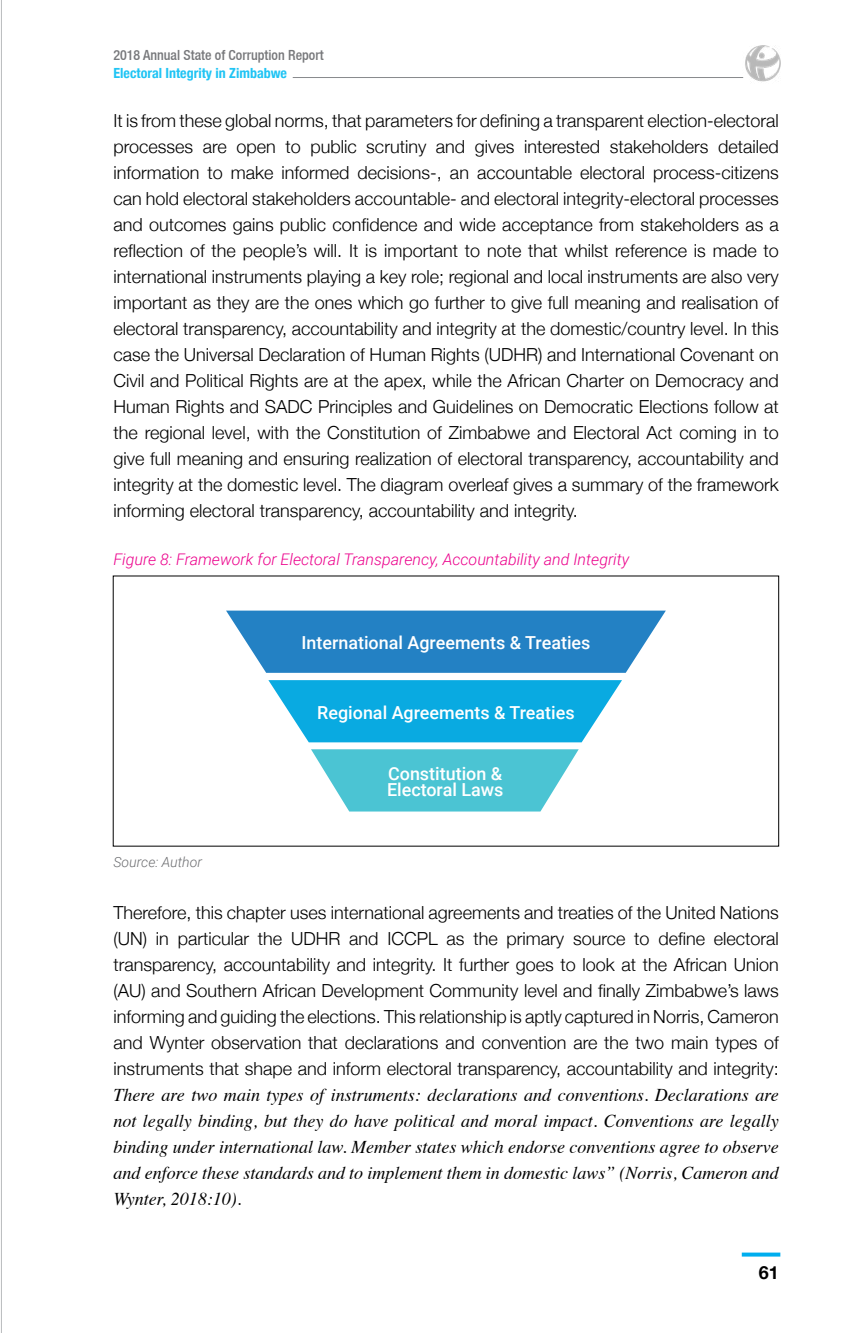
<style>
.page{position:relative;width:851px;height:1333px;background:#fff}
.page>*{position:absolute;margin:0;border:0;box-sizing:border-box;transform-origin:0 0}
.t1{font:300 18px/26px "Helvetica Neue";color:#000;text-align:justify}
.t2{font:italic 18px/26px "Times";color:#000;text-align:justify}
.t3{font:500 18px/15.2px "Roboto";color:#fff}
.t4{font:700 18px "Helvetica Neue";color:#000}
.t5{font:italic 300 16px "Roboto";color:#ec008c}
.t6{font:500 condensed 14px "Helvetica Neue";color:#77787b}
.t7{font:700 condensed 14px "Helvetica Neue";color:#20c4f4}
.t8{font:italic 300 14px "Roboto";color:#6d6e71}
</style>
<div class="page">
<hr style="left:293px;top:77px;width:450px;height:1px;background:#888a8d">
<svg style="left:741px;top:1252px;width:39px;height:4px"></svg>
<hr style="left:1px;top:0;width:1px;height:1332px;background:#b8babc">
<img style="left:743px;top:45px;width:38px;height:37px">
<svg style="left:226px;top:610px;width:439px;height:62px;background:#388dc9"></svg>
<svg style="left:268px;top:680px;width:354px;height:62px;background:#25b3e4"></svg>
<svg style="left:311px;top:749px;width:267px;height:62px;background:#64ccd9"></svg>
<p class="t6" style="left:113px;top:47px;width:212px">2018 Annual State of Corruption Report</p>
<p class="t7" style="left:113px;top:61px;width:175px">Electoral Integrity in Zimbabwe</p>
<p class="t1" style="left:113px;top:106px;width:667px">It is from these global norms, that parameters for defining a transparent election-electoral processes are open to public scrutiny and gives interested stakeholders detailed information to make informed decisions-, an accountable electoral process-citizens can hold electoral stakeholders accountable- and electoral integrity-electoral processes and outcomes gains public confidence and wide acceptance from stakeholders as a reflection of the people’s will. It is important to note that whilst reference is made to international instruments playing a key role; regional and local instruments are also very important as they are the ones which go further to give full meaning and realisation of electoral transparency, accountability and integrity at the domestic/country level. In this case the Universal Declaration of Human Rights (UDHR) and International Covenant on Civil and Political Rights are at the apex, while the African Charter on Democracy and Human Rights and SADC Principles and Guidelines on Democratic Elections follow at the regional level, with the Constitution of Zimbabwe and Electoral Act coming in to give full meaning and ensuring realization of electoral transparency, accountability and integrity at the domestic level. The diagram overleaf gives a summary of the framework informing electoral transparency, accountability and integrity.</p>
<p class="t5" style="left:113px;top:548px;width:517px">Figure 8: Framework for Electoral Transparency, Accountability and Integrity</p>
<p class="t3" style="left:301px;top:634px;width:290px">International Agreements &amp; Treaties</p>
<p class="t3" style="left:317px;top:704px;width:259px">Regional Agreements &amp; Treaties</p>
<p class="t3" style="left:387px;top:765px;width:118px">Constitution &amp;<br>Electoral Laws</p>
<p class="t8" style="left:113px;top:852px;width:90px">Source: Author</p>
<p class="t1" style="left:113px;top:898px;width:667px">Therefore, this chapter uses international agreements and treaties of the United Nations (UN) in particular the UDHR and ICCPL as the primary source to define electoral transparency, accountability and integrity. It further goes to look at the African Union (AU) and Southern African Development Community level and finally Zimbabwe’s laws informing and guiding the elections. This relationship is aptly captured in Norris, Cameron and Wynter observation that declarations and convention are the two main types of instruments that shape and inform electoral transparency, accountability and integrity:</p>
<p class="t2" style="left:113px;top:1080px;width:667px">There are two main types of instruments: declarations and conventions. Declarations are not legally binding, but they do have political and moral impact. Conventions are legally binding under international law. Member states which endorse conventions agree to observe and enforce these standards and to implement them in domestic laws” (Norris, Cameron and Wynter, 2018:10).</p>
<p class="t4" style="left:758px;top:1257px;width:22px">61</p>
</div>
